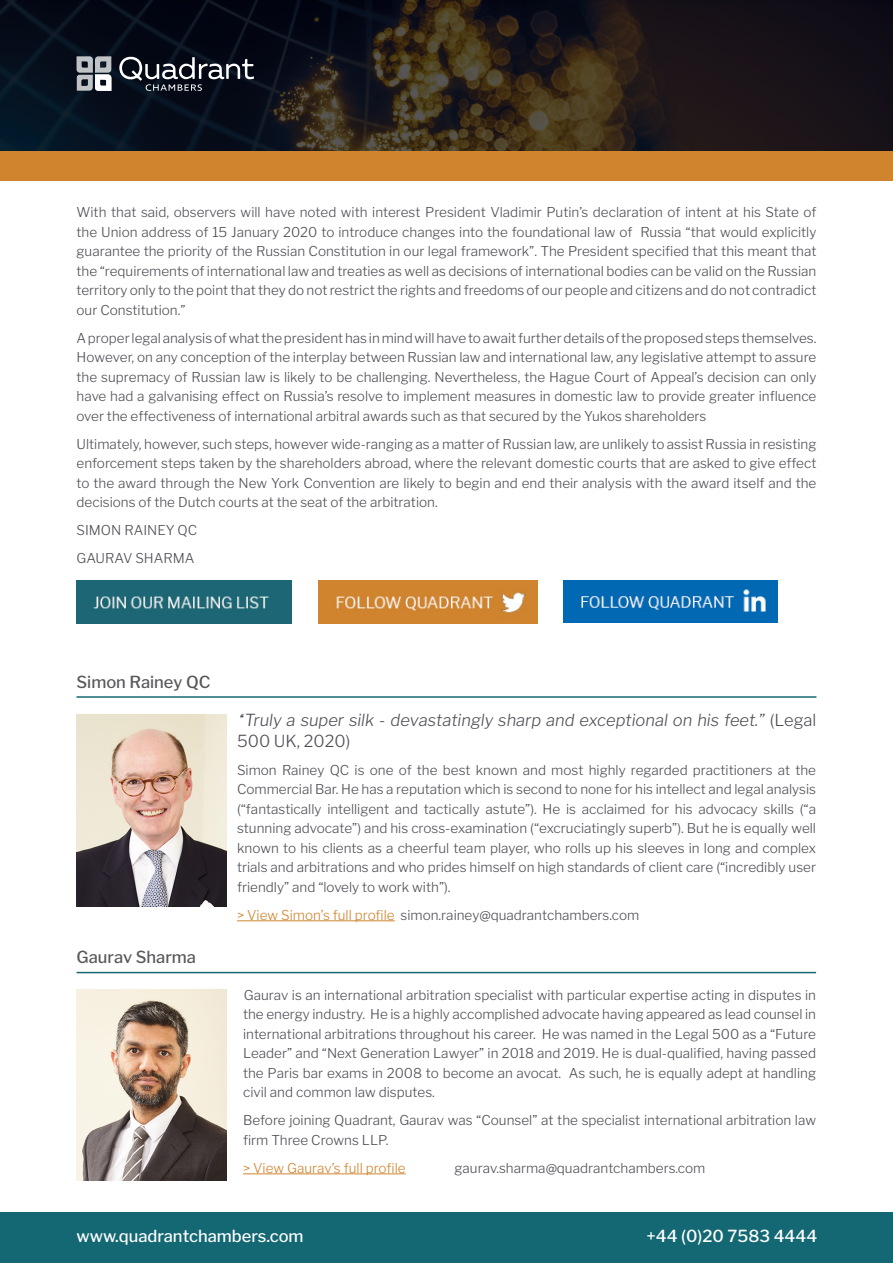
<style>
.page{position:relative;width:893px;height:1263px;background:#fff}
.page>*{position:absolute;margin:0;border:0;box-sizing:border-box;transform-origin:0 0}
.Body_quote{font:italic 300 16.5px/21px "Libre Franklin";color:#4d4e56}
.t1{font:500 16.5px "Libre Franklin";color:#fff}
.Sub_Head{font:500 16.5px "Libre Franklin";color:#57585a}
.Body{font:300 13.5px/19.5px "Libre Franklin";color:#4d4e56;text-align:justify}
.Body-2{font:300 13.5px "Libre Franklin";color:#d0842e}
.s1{font-style:normal}
.s2{color:#d0842e}
</style>
<div class="page">
<svg style="left:0;top:0;width:893px;height:151px;background:#1b181a"></svg>
<div style="left:0;top:1212px;width:893px;height:51px;background:#146873"></div>
<svg style="left:77px;top:56px;width:34px;height:35px"></svg>
<svg style="left:119px;top:56px;width:135px;height:35px;background:#393d47"></svg>
<div style="left:0;top:151px;width:893px;height:30px;background:#d0842e"></div>
<hr style="left:77px;top:696px;width:739px;height:2px;background:#146873">
<hr style="left:237px;top:920px;width:158px;height:1px;background:#d0842e">
<hr style="left:77px;top:972px;width:739px;height:1px;background:#146873">
<hr style="left:243px;top:1173px;width:163px;height:1px;background:#d0842e">
<img style="left:77px;top:580px;width:215px;height:43px">
<img style="left:319px;top:580px;width:219px;height:44px">
<img style="left:564px;top:580px;width:213px;height:43px">
<img style="left:77px;top:714px;width:150px;height:193px">
<img style="left:77px;top:989px;width:149px;height:191px">
<p class="Body" style="left:77px;top:202px;width:741px">With that said, observers will have noted with interest President Vladimir Putin’s declaration of intent at his State of the Union address of 15 January 2020 to introduce changes into the foundational law of Russia “that would explicitly guarantee the priority of the Russian Constitution in our legal framework”. The President specified that this meant that the “requirements of international law and treaties as well as decisions of international bodies can be valid on the Russian territory only to the point that they do not restrict the rights and freedoms of our people and citizens and do not contradict our Constitution.”</p>
<p class="Body" style="left:77px;top:328px;width:741px">A proper legal analysis of what the president has in mind will have to await further details of the proposed steps themselves.<br>However, on any conception of the interplay between Russian law and international law, any legislative attempt to assure the supremacy of Russian law is likely to be challenging. Nevertheless, the Hague Court of Appeal’s decision can only have had a galvanising effect on Russia’s resolve to implement measures in domestic law to provide greater influence over the effectiveness of international arbitral awards such as that secured by the Yukos shareholders</p>
<p class="Body" style="left:77px;top:434px;width:741px">Ultimately, however, such steps, however wide-ranging as a matter of Russian law, are unlikely to assist Russia in resisting enforcement steps taken by the shareholders abroad, where the relevant domestic courts that are asked to give effect to the award through the New York Convention are likely to begin and end their analysis with the award itself and the decisions of the Dutch courts at the seat of the arbitration.</p>
<p class="Body" style="left:77px;top:520px;width:122px">SIMON RAINEY QC</p>
<p class="Body" style="left:77px;top:549px;width:119px">GAURAV SHARMA</p>
<p class="Sub_Head" style="left:77px;top:672px;width:135px">Simon Rainey QC</p>
<p class="Sub_Head" style="left:77px;top:947px;width:121px">Gaurav Sharma</p>
<p class="Body_quote" style="left:237px;top:709px;width:581px">“Truly a super silk - devastatingly sharp and exceptional on his feet.” <span class="s1">(Legal<br>500 UK, 2020)</span></p>
<p class="Body" style="left:237px;top:760px;width:581px">Simon Rainey QC is one of the best known and most highly regarded practitioners at the Commercial Bar. He has a reputation which is second to none for his intellect and legal analysis (“fantastically intelligent and tactically astute”). He is acclaimed for his advocacy skills (“a stunning advocate”) and his cross-examination (“excruciatingly superb”). But he is equally well known to his clients as a cheerful team player, who rolls up his sleeves in long and complex trials and arbitrations and who prides himself on high standards of client care (“incredibly user friendly” and “lovely to work with”).</p>
<p class="Body" style="left:237px;top:905px;width:404px"><span class="s2">&gt; View Simon’s full profile</span> simon.rainey@quadrantchambers.com</p>
<p class="Body" style="left:243px;top:985px;width:575px">Gaurav is an international arbitration specialist with particular expertise acting in disputes in the energy industry. He is a highly accomplished advocate having appeared as lead counsel in international arbitrations throughout his career. He was named in the Legal 500 as a “Future Leader” and “Next Generation Lawyer” in 2018 and 2019. He is dual-qualified, having passed the Paris bar exams in 2008 to become an avocat. As such, he is equally adept at handling civil and common law disputes.</p>
<p class="Body" style="left:243px;top:1111px;width:575px">Before joining Quadrant, Gaurav was “Counsel” at the specialist international arbitration law firm Three Crowns LLP.</p>
<p class="Body-2" style="left:243px;top:1160px;width:164px">&gt; View Gaurav’s full profile</p>
<p class="Body" style="left:455px;top:1158px;width:252px">gaurav.sharma@quadrantchambers.com</p>
<p class="t1" style="left:77px;top:1226px;width:229px">www.quadrantchambers.com</p>
<p class="t1" style="left:647px;top:1226px;width:172px">+44 (0)20 7583 4444</p>
</div>
